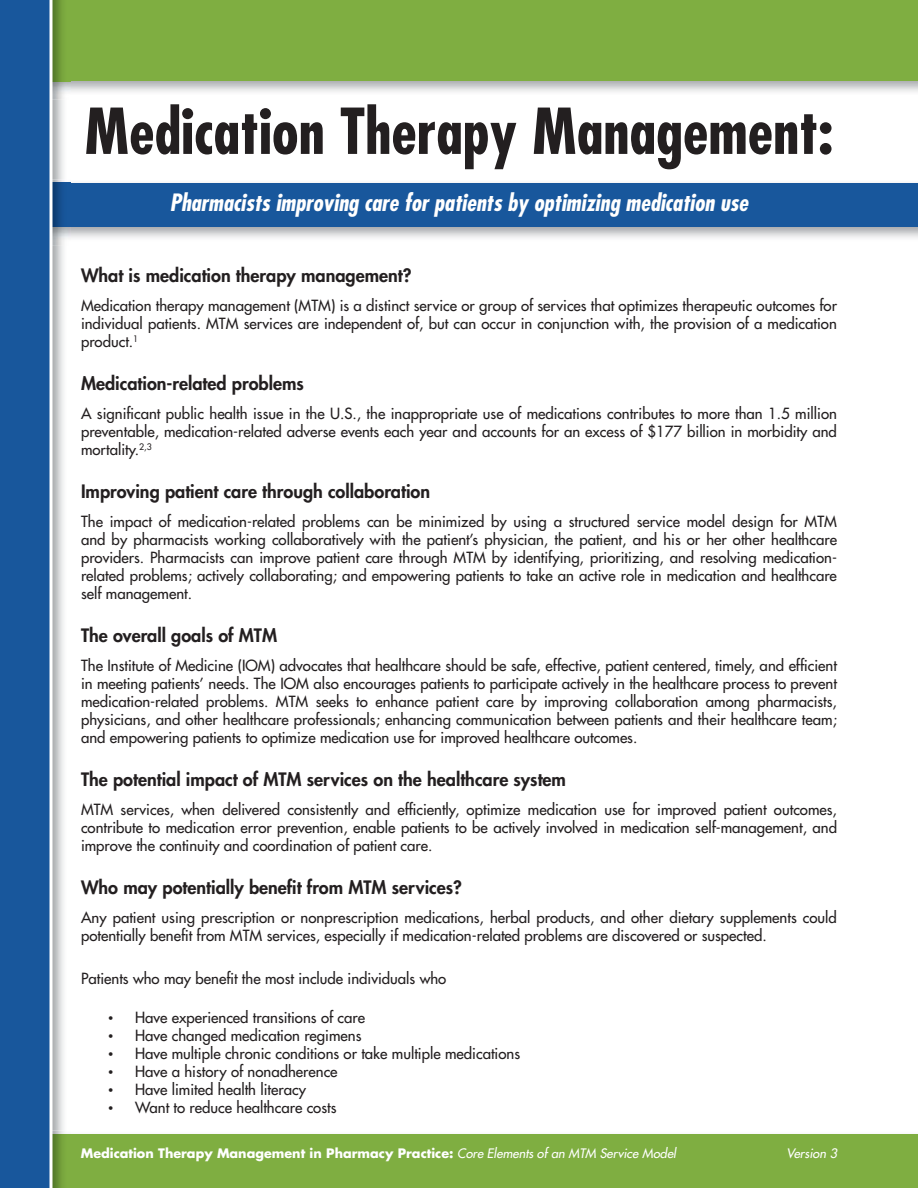
<style>
.page{position:relative;width:918px;height:1188px;background:#fff}
.page>*{position:absolute;margin:0;border:0;box-sizing:border-box;transform-origin:0 0}
.t1{font:700 condensed 61.5px "Futura";color:#231f20}
.t2{font:italic 700 condensed 23.25px "Futura";color:#fff}
.t3{font:800 18px "Futura";color:#231f20}
.t4{font:15px/18px "Futura";color:#231f20;text-align:justify}
.t5{font:700 12.75px "Futura";color:#fff}
.t6{font:italic 12.75px "Futura";color:#fff}
.s1{font-family:"Times New Roman"}
.s2{font-weight:400;font-style:italic}
</style>
<div class="page">
<div style="left:0;top:1134px;width:918px;height:54px;background:#7fae41"></div>
<img style="left:71px;top:226px;width:847px;height:12px">
<div style="left:0;top:183px;width:918px;height:43px;background:#18579c"></div>
<div style="left:0;top:0;width:918px;height:81px;background:#7fae41"></div>
<img style="left:52px;top:0;width:19px;height:1188px">
<img style="left:52px;top:183px;width:19px;height:43px">
<div style="left:0;top:0;width:52px;height:1188px;background:#18579c"></div>
<h1 class="t1" style="left:85px;top:104px;width:750px">Medication Therapy Management:</h1>
<h2 class="t2" style="left:170px;top:192px;width:580px">Pharmacists improving care for patients by optimizing medication use</h2>
<p class="t3" style="left:81px;top:267px;width:332px">What is medication therapy management?</p>
<p class="t4" style="left:81px;top:297px;width:758px">Medication therapy management (MTM) is a distinct service or group of services that optimizes therapeutic outcomes for individual patients. MTM services are independent of, but can occur in conjunction with, the provision of a medication product.<sup>1</sup></p>
<p class="t3" style="left:81px;top:375px;width:224px">Medication-related problems</p>
<p class="t4" style="left:81px;top:405px;width:757px">A significant public health issue in the U.S., the inappropriate use of medications contributes to more than 1.5 million preventable, medication-related adverse events each year and accounts for an excess of $177 billion in morbidity and mortality.<sup>2,3</sup></p>
<p class="t3" style="left:81px;top:483px;width:351px">Improving patient care through collaboration</p>
<p class="t4" style="left:81px;top:513px;width:758px">The impact of medication-related problems can be minimized by using a structured service model design for MTM and by pharmacists working collaboratively with the patient’s physician, the patient, and his or her other healthcare providers. Pharmacists can improve patient care through MTM by identifying, prioritizing, and resolving medication&shy;related problems; actively collaborating; and empowering patients to take an active role in medication and healthcare self management.</p>
<p class="t3" style="left:81px;top:627px;width:198px">The overall goals of MTM</p>
<p class="t4" style="left:81px;top:657px;width:758px">The Institute of Medicine (IOM) advocates that healthcare should be safe, effective, patient centered, timely, and efficient in meeting patients’ needs. The IOM also encourages patients to participate actively in the healthcare process to prevent medication-related problems. MTM seeks to enhance patient care by improving collaboration among pharmacists, physicians, and other healthcare professionals; enhancing communication between patients and their healthcare team; and empowering patients to optimize medication use for improved healthcare outcomes.</p>
<p class="t3" style="left:81px;top:771px;width:487px">The potential impact of MTM services on the healthcare system</p>
<p class="t4" style="left:81px;top:801px;width:758px">MTM services, when delivered consistently and efficiently, optimize medication use for improved patient outcomes, contribute to medication error prevention, enable patients to be actively involved in medication self-management, and improve the continuity and coordination of patient care.</p>
<p class="t3" style="left:81px;top:879px;width:383px">Who may potentially benefit from MTM services?</p>
<p class="t4" style="left:81px;top:909px;width:757px">Any patient using prescription or nonprescription medications, herbal products, and other dietary supplements could potentially benefit from MTM services, especially if medication-related problems are discovered or suspected.</p>
<p class="t4" style="left:81px;top:970px;width:367px">Patients who may benefit the most include individuals who</p>
<p class="t4" style="left:108px;top:1010px;width:259px"><span class="s1">•</span> Have experienced transitions of care</p>
<p class="t4" style="left:108px;top:1028px;width:255px"><span class="s1">•</span> Have changed medication regimens</p>
<p class="t4" style="left:108px;top:1046px;width:414px"><span class="s1">•</span> Have multiple chronic conditions or take multiple medications</p>
<p class="t4" style="left:108px;top:1064px;width:231px"><span class="s1">•</span> Have a history of nonadherence</p>
<p class="t4" style="left:108px;top:1082px;width:199px"><span class="s1">•</span> Have limited health literacy</p>
<p class="t4" style="left:108px;top:1100px;width:230px"><span class="s1">•</span> Want to reduce healthcare costs</p>
<p class="t5" style="left:81px;top:1147px;width:597px">Medication Therapy Management in Pharmacy Practice: <span class="s2">Core Elements of an MTM Service Model</span></p>
<p class="t6" style="left:787px;top:1147px;width:52px">Version 3</p>
</div>
